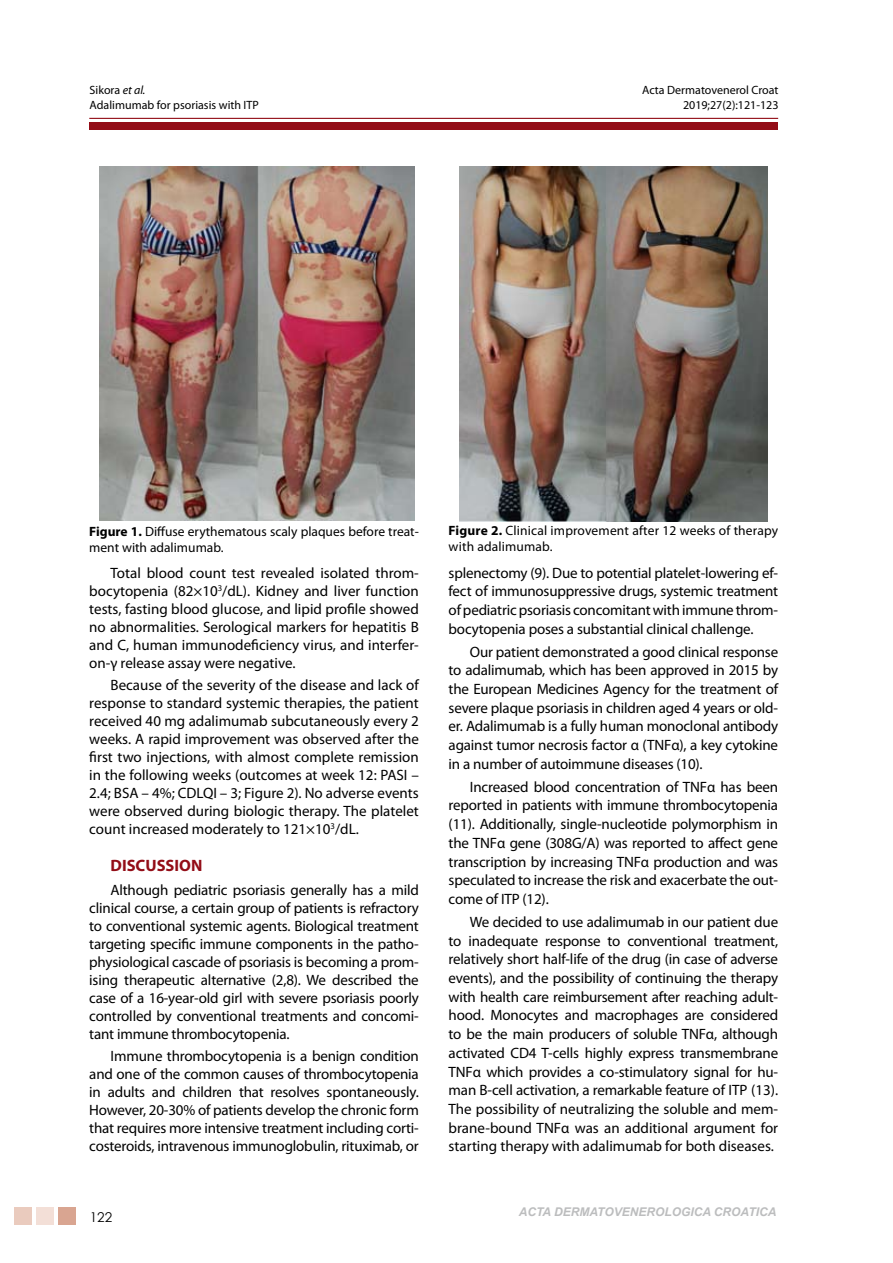
<style>
.page{position:relative;width:893px;height:1263px;background:#fff}
.page>*{position:absolute;margin:0;border:0;box-sizing:border-box;transform-origin:0 0}
.t1{font:700 16.5px "Myriad Pro";color:#930d17}
.t2{font:15px/18.8px "Myriad Pro";letter-spacing:-.01em;color:#000;text-align:justify}
.t3{font:13.5px/16.2px "Myriad Pro";color:#000}
.t4{font:13.5px "Century Gothic";color:#000}
.t5{font:12px "Myriad Pro";color:#000}
.t6{font:italic 700 12px "Arial";color:#bcbdbe}
.s1{font-style:italic}
.s2{font-weight:700}
</style>
<div class="page">
<div style="left:89px;top:122px;width:689px;height:8px;background:#930d17"></div>
<hr style="left:89px;top:118px;width:689px;height:1px;background:#930d17">
<div style="left:14px;top:1207px;width:18px;height:18px;background:#eacbbe"></div>
<div style="left:36px;top:1207px;width:18px;height:18px;background:#f3dfd7"></div>
<div style="left:59px;top:1207px;width:17px;height:18px;background:#d9a591"></div>
<img style="left:459px;top:167px;width:308px;height:354px">
<img style="left:100px;top:167px;width:315px;height:353px">
<p class="t5" style="left:90px;top:83px;width:57px">Sikora <span class="s1">et al.</span></p>
<p class="t5" style="left:642px;top:83px;width:138px">Acta Dermatovenerol Croat</p>
<p class="t5" style="left:90px;top:97px;width:171px">Adalimumab for psoriasis with ITP</p>
<p class="t5" style="left:683px;top:97px;width:97px">2019;27(2):121-123</p>
<p class="t3" style="left:89px;top:523px;width:331px"><span class="s2">Figure 1.</span> Diffuse erythematous scaly plaques before treat&shy;ment with adalimumab.</p>
<p class="t3" style="left:449px;top:522px;width:331px"><span class="s2">Figure 2.</span> Clinical improvement after 12 weeks of therapy with adalimumab.</p>
<p class="t2" style="left:89px;top:563px;width:331px;line-height:18px;text-indent:21px">Total blood count test revealed isolated throm&shy;bocytopenia (82×10<sup>3</sup>/dL). Kidney and liver function tests, fasting blood glucose, and lipid profile showed no abnormalities. Serological markers for hepatitis B and C, human immunodeficiency virus, and interfer&shy;on-γ release assay were negative.</p>
<p class="t2" style="left:89px;top:675px;width:331px;line-height:18px;text-indent:21px">Because of the severity of the disease and lack of response to standard systemic therapies, the patient received 40 mg adalimumab subcutaneously every 2 weeks. A rapid improvement was observed after the first two injections, with almost complete remission in the following weeks (outcomes at week 12: PASI – 2.4; BSA – 4%; CDLQI – 3; Figure 2). No adverse events were observed during biologic therapy. The platelet count increased moderately to 121×10<sup>3</sup>/dL.</p>
<p class="t1" style="left:111px;top:854px;width:93px">DISCUSSION</p>
<p class="t2" style="left:89px;top:881px;width:331px;line-height:18px;text-indent:21px">Although pediatric psoriasis generally has a mild clinical course, a certain group of patients is refractory to conventional systemic agents. Biological treatment targeting specific immune components in the patho&shy;physiological cascade of psoriasis is becoming a prom&shy;ising therapeutic alternative (2,8). We described the case of a 16-year-old girl with severe psoriasis poorly controlled by conventional treatments and concomi&shy;tant immune thrombocytopenia.</p>
<p class="t2" style="left:89px;top:1047px;width:331px;line-height:18px;text-indent:21px">Immune thrombocytopenia is a benign condition and one of the common causes of thrombocytopenia in adults and children that resolves spontaneously.<br>However, 20-30% of patients develop the chronic form that requires more intensive treatment including corti&shy;costeroids, intravenous immunoglobulin, rituximab, or</p>
<p class="t4" style="left:90px;top:1207px;width:24px">122</p>
<p class="t2" style="left:449px;top:563px;width:331px">splenectomy (9). Due to potential platelet-lowering ef&shy;fect of immunosuppressive drugs, systemic treatment of pediatric psoriasis concomitant with immune throm&shy;bocytopenia poses a substantial clinical challenge.</p>
<p class="t2" style="left:449px;top:642px;width:331px;text-indent:21px">Our patient demonstrated a good clinical response to adalimumab, which has been approved in 2015 by the European Medicines Agency for the treatment of severe plaque psoriasis in children aged 4 years or old&shy;er. Adalimumab is a fully human monoclonal antibody against tumor necrosis factor α (TNFα), a key cytokine in a number of autoimmune diseases (10).</p>
<p class="t2" style="left:449px;top:777px;width:331px;text-indent:21px">Increased blood concentration of TNFα has been reported in patients with immune thrombocytopenia (11). Additionally, single-nucleotide polymorphism in the TNFα gene (308G/A) was reported to affect gene transcription by increasing TNFα production and was speculated to increase the risk and exacerbate the out&shy;come of ITP (12).</p>
<p class="t2" style="left:449px;top:912px;width:331px;text-indent:21px">We decided to use adalimumab in our patient due to inadequate response to conventional treatment, relatively short half-life of the drug (in case of adverse events), and the possibility of continuing the therapy with health care reimbursement after reaching adult&shy;hood. Monocytes and macrophages are considered to be the main producers of soluble TNFα, although activated CD4 T-cells highly express transmembrane TNFα which provides a co-stimulatory signal for hu&shy;man B-cell activation, a remarkable feature of ITP (13).<br>The possibility of neutralizing the soluble and mem&shy;brane-bound TNFα was an additional argument for starting therapy with adalimumab for both diseases.</p>
<p class="t6" style="left:519px;top:1204px;width:259px">ACTA DERMATOVENEROLOGICA CROATICA</p>
</div>
